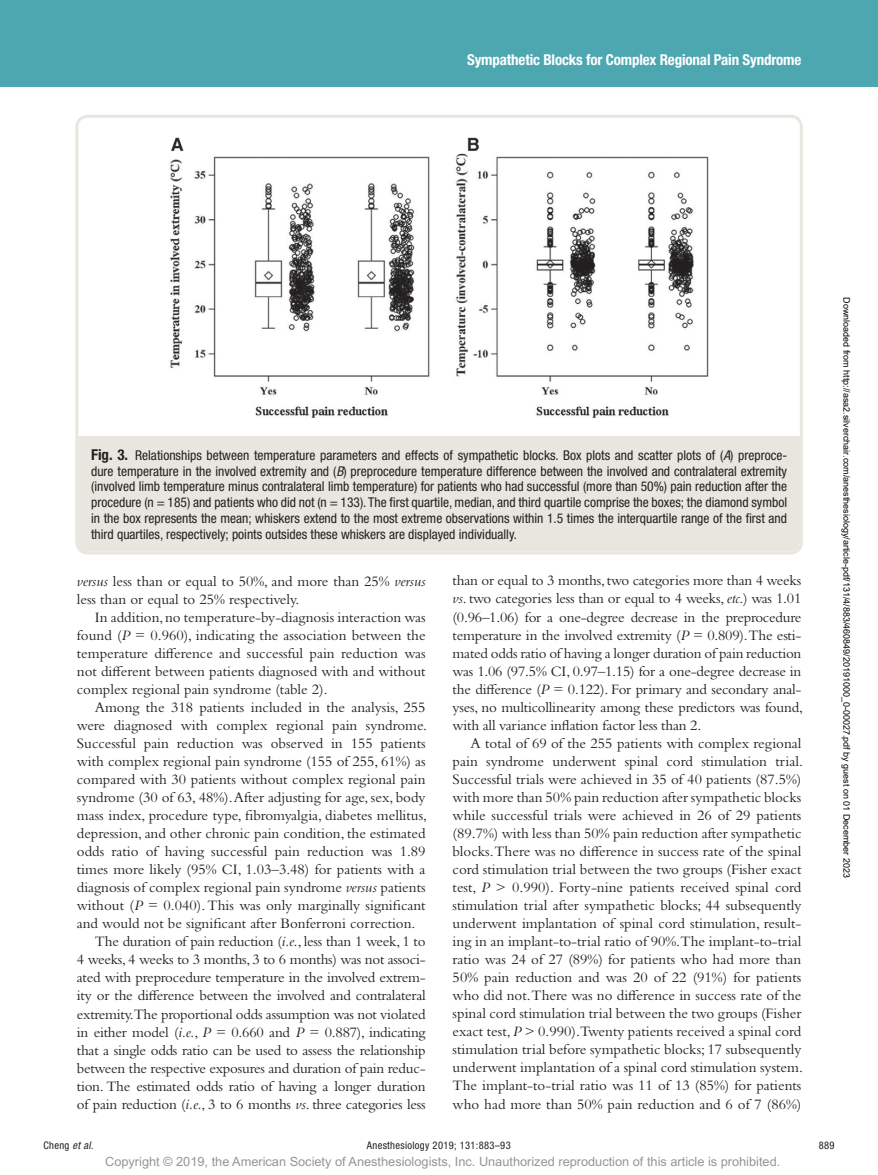
<style>
.page{position:relative;width:878px;height:1175px;background:#fff}
.page>*{position:absolute;margin:0;border:0;box-sizing:border-box;transform-origin:0 0}
.t1{font:15px/18px "Bembo Std";color:#231f20;text-align:justify}
.t2{font:700 condensed 15px "Helvetica Neue LT Std";letter-spacing:-.01em;color:#fff}
.t3{font:condensed 13.5px/15.8px "Helvetica Neue LT Std";color:#231f20;text-align:justify}
.t4{font:12.75px "Arial MT Std";color:#939598}
.t5{font:condensed 10.5px "Helvetica Neue LT Std";letter-spacing:.03em;color:#231f20}
.t6{font:9px "Arial";color:#000}
.s1{font-weight:700;font-size:15px}
.s2{font-style:italic}
</style>
<div class="page">
<div style="left:0;top:0;width:878px;height:86px;background:#4da7b0"></div>
<div style="left:78px;top:436px;width:721px;height:115px;background:#e9e6df"></div>
<div style="left:75px;top:115px;width:727px;height:439px;border:3px solid #e9e6df;border-radius:11px"></div>
<img style="left:169px;top:137px;width:540px;height:281px">
<p class="t2" style="left:467px;top:51px;width:336px">Sympathetic Blocks for Complex Regional Pain Syndrome</p>
<p class="t3" style="left:91px;top:447px;width:697px"><span class="s1">Fig. 3.</span> Relationships between temperature parameters and effects of sympathetic blocks. Box plots and scatter plots of (<span class="s2">A</span>) preproce&shy;dure temperature in the involved extremity and (<span class="s2">B</span>) preprocedure temperature difference between the involved and contralateral extremity (involved limb temperature minus contralateral limb temperature) for patients who had successful (more than 50%) pain reduction after the procedure (n = 185) and patients who did not (n = 133). The first quartile, median, and third quartile comprise the boxes; the diamond symbol in the box represents the mean; whiskers extend to the most extreme observations within 1.5 times the interquartile range of the first and third quartiles, respectively; points outsides these whiskers are displayed individually.</p>
<p class="t1" style="left:77px;top:571px;width:350px"><span class="s2">versus</span> less than or equal to 50%, and more than 25% <span class="s2">versus </span>less than or equal to 25% respectively.</p>
<p class="t1" style="left:77px;top:607px;width:350px;text-indent:18px">In addition, no temperature-by-diagnosis interaction was found (<span class="s2">P</span> = 0.960), indicating the association between the temperature difference and successful pain reduction was not different between patients diagnosed with and without complex regional pain syndrome (table 2).</p>
<p class="t1" style="left:95px;top:698px;width:332px">Among the 318 patients included in the analysis, 255</p>
<p class="t1" style="left:77px;top:716px;width:352px">were diagnosed with complex regional pain syndrome.</p>
<p class="t1" style="left:77px;top:734px;width:350px">Successful pain reduction was observed in 155 patients</p>
<p class="t1" style="left:77px;top:752px;width:350px">with complex regional pain syndrome (155 of 255, 61%) as</p>
<p class="t1" style="left:77px;top:770px;width:350px">compared with 30 patients without complex regional pain</p>
<p class="t1" style="left:77px;top:788px;width:350px">syndrome (30 of 63, 48%). After adjusting for age, sex, body</p>
<p class="t1" style="left:77px;top:806px;width:352px">mass index, procedure type, fibromyalgia, diabetes mellitus,</p>
<p class="t1" style="left:77px;top:824px;width:350px">depression, and other chronic pain condition, the estimated</p>
<p class="t1" style="left:77px;top:842px;width:350px">odds ratio of having successful pain reduction was 1.89</p>
<p class="t1" style="left:77px;top:860px;width:350px">times more likely (95% CI, 1.03–3.48) for patients with a</p>
<p class="t1" style="left:77px;top:878px;width:350px">diagnosis of complex regional pain syndrome <span class="s2">versus</span> patients</p>
<p class="t1" style="left:77px;top:896px;width:350px">without (<span class="s2">P</span> = 0.040). This was only marginally significant</p>
<p class="t1" style="left:77px;top:914px;width:340px">and would not be significant after Bonferroni correction.</p>
<p class="t1" style="left:95px;top:932px;width:332px">The duration of pain reduction (<span class="s2">i.e.</span>, less than 1 week, 1 to</p>
<p class="t1" style="left:77px;top:950px;width:350px">4 weeks, 4 weeks to 3 months, 3 to 6 months) was not associ-</p>
<p class="t1" style="left:77px;top:968px;width:350px">ated with preprocedure temperature in the involved extrem-</p>
<p class="t1" style="left:77px;top:986px;width:350px">ity or the difference between the involved and contralateral</p>
<p class="t1" style="left:77px;top:1004px;width:350px">extremity.The proportional odds assumption was not violated</p>
<p class="t1" style="left:77px;top:1022px;width:350px">in either model (<span class="s2">i.e.</span>, <span class="s2">P</span> = 0.660 and <span class="s2">P</span> = 0.887), indicating</p>
<p class="t1" style="left:77px;top:1040px;width:350px">that a single odds ratio can be used to assess the relationship</p>
<p class="t1" style="left:77px;top:1058px;width:350px">between the respective exposures and duration of pain reduc-</p>
<p class="t1" style="left:77px;top:1076px;width:350px">tion. The estimated odds ratio of having a longer duration</p>
<p class="t1" style="left:77px;top:1094px;width:350px">of pain reduction (<span class="s2">i.e.</span>, 3 to 6 months <span class="s2">vs</span>. three categories less</p>
<p class="t1" style="left:452px;top:571px;width:352px">than or equal to 3 months, two categories more than 4 weeks <span class="s2">vs</span>. two categories less than or equal to 4 weeks, <span class="s2">etc</span>.) was 1.01 (0.96–1.06) for a one-degree decrease in the preprocedure temperature in the involved extremity (<span class="s2">P</span> = 0.809).The esti&shy;mated odds ratio of having a longer duration of pain reduction was 1.06 (97.5% CI, 0.97–1.15) for a one-degree decrease in the difference (<span class="s2">P</span> = 0.122). For primary and secondary anal&shy;yses, no multicollinearity among these predictors was found, with all variance inflation factor less than 2.</p>
<p class="t1" style="left:452px;top:733px;width:352px;text-indent:18px">A total of 69 of the 255 patients with complex regional pain syndrome underwent spinal cord stimulation trial.<br>Successful trials were achieved in 35 of 40 patients (87.5%) with more than 50% pain reduction after sympathetic blocks while successful trials were achieved in 26 of 29 patients (89.7%) with less than 50% pain reduction after sympathetic blocks.There was no difference in success rate of the spinal cord stimulation trial between the two groups (Fisher exact test, <span class="s2">P</span> &gt; 0.990). Forty-nine patients received spinal cord stimulation trial after sympathetic blocks; 44 subsequently underwent implantation of spinal cord stimulation, result&shy;ing in an implant-to-trial ratio of 90%.The implant-to-trial ratio was 24 of 27 (89%) for patients who had more than 50% pain reduction and was 20 of 22 (91%) for patients who did not.There was no difference in success rate of the spinal cord stimulation trial between the two groups (Fisher exact test, <span class="s2">P</span> &gt; 0.990).Twenty patients received a spinal cord stimulation trial before sympathetic blocks; 17 subsequently underwent implantation of a spinal cord stimulation system.<br>The implant-to-trial ratio was 11 of 13 (85%) for patients who had more than 50% pain reduction and 6 of 7 (86%)</p>
<p class="t6" style="left:850px;top:297px;width:582px;rotate:90deg">Downloaded from http://asa2.silverchair.com/anesthesiology/article-pdf/131/4/883/460849/20191000_0-00027.pdf by guest on 01 December 2023</p>
<p class="t5" style="left:44px;top:1139px;width:51px">Cheng <span class="s2">et al.</span></p>
<p class="t5" style="left:367px;top:1139px;width:145px">Anesthesiology 2019; 131:883–93</p>
<p class="t5" style="left:818px;top:1139px;width:17px">889</p>
<p class="t4" style="left:105px;top:1154px;width:676px">Copyright © 2019, the American Society of Anesthesiologists, Inc. Unauthorized reproduction of this article is prohibited.</p>
</div>
